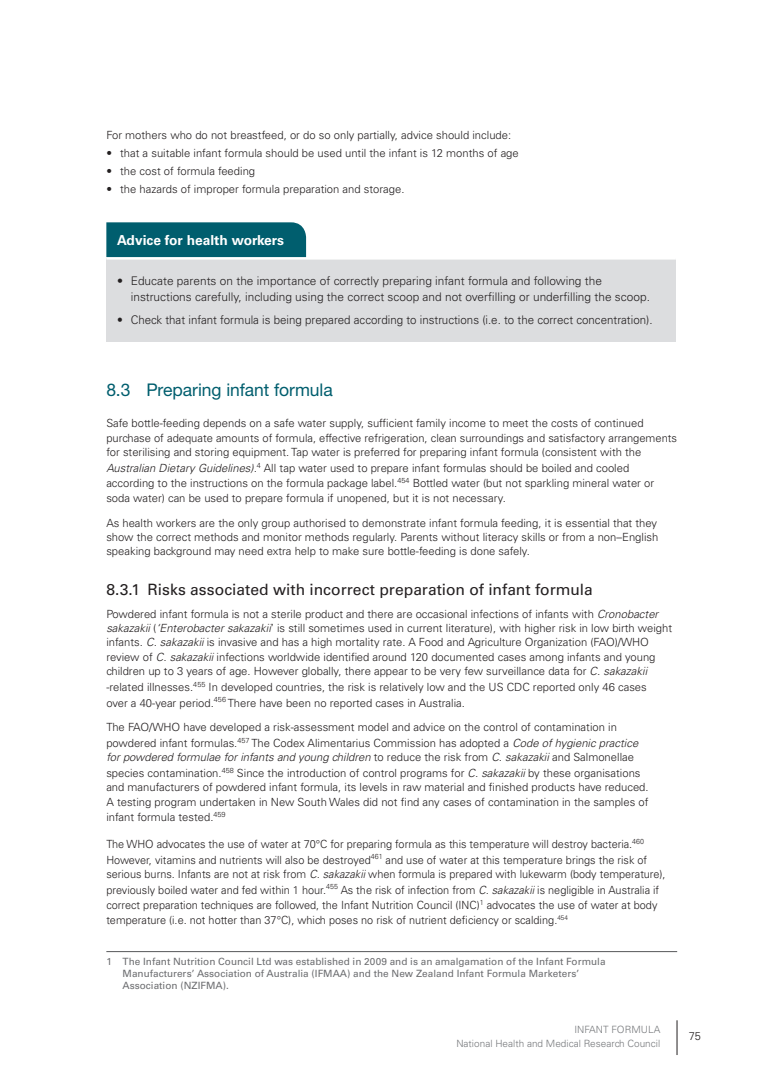
<style>
.page{position:relative;width:780px;height:1088px;background:#fff}
.page>*{position:absolute;margin:0;border:0;box-sizing:border-box;transform-origin:0 0}
.t1{font:17.5px "Helvetica Neue LT Std";letter-spacing:-.005em;color:#005e6e}
.t2{font:15.62px "Univers LT Std";color:#231f20}
.t3{font:700 13.75px "Univers LT Std";color:#fff}
.t4{font:300 11.88px/16.2px "Univers LT Std";color:#231f20}
.t5{font:300 11.25px/14.2px "Univers LT Std";color:#231f20}
.t6{font:10px/11.8px "Univers LT Std";color:#6c6d70}
.t7{font:300 10px/13.4px "Univers LT Std";color:#76787b;text-align:right}
.s1{font-style:italic}
</style>
<div class="page">
<hr style="left:676px;top:1020px;width:1px;height:35px;background:#231f20">
<div style="left:106px;top:258px;width:570px;height:84px;background:#dcdddf"></div>
<hr style="left:106px;top:257px;width:570px;height:3px;background:#fff">
<div style="left:106px;top:222px;width:200px;height:35px;background:#005e6e"></div>
<hr style="left:106px;top:951px;width:571px;height:1px;background:#57585a">
<p class="t5" style="left:106px;top:128px;width:406px">For mothers who do not breastfeed, or do so only partially, advice should include:</p>
<p class="t5" style="left:106px;top:146px;width:414px">• that a suitable infant formula should be used until the infant is 12 months of age</p>
<p class="t5" style="left:106px;top:164px;width:150px">• the cost of formula feeding</p>
<p class="t5" style="left:106px;top:181px;width:299px">• the hazards of improper formula preparation and storage.</p>
<p class="t3" style="left:117px;top:232px;width:169px">Advice for health workers</p>
<p class="t4" style="left:131px;top:272px;width:520px;text-indent:-14px">• Educate parents on the importance of correctly preparing infant formula and following the instructions carefully, including using the correct scoop and not overfilling or underfilling the scoop.</p>
<p class="t4" style="left:117px;top:312px;width:537px">• Check that infant formula is being prepared according to instructions (i.e. to the correct concentration).</p>
<h1 class="t1" style="left:106px;top:379px;width:228px">8.3 Preparing infant formula</h1>
<p class="t5" style="left:106px;top:416px;width:572px">Safe bottle-feeding depends on a safe water supply, sufficient family income to meet the costs of continued purchase of adequate amounts of formula, effective refrigeration, clean surroundings and satisfactory arrangements for sterilising and storing equipment. Tap water is preferred for preparing infant formula (consistent with the</p>
<p class="t5" style="left:106px;top:460px;width:549px;line-height:15.8px"><span class="s1">Australian Dietary Guidelines).</span><sup>4</sup> All tap water used to prepare infant formulas should be boiled and cooled according to the instructions on the formula package label.<sup>454</sup> Bottled water (but not sparkling mineral water or</p>
<p class="t5" style="left:106px;top:490px;width:401px">soda water) can be used to prepare formula if unopened, but it is not necessary.</p>
<p class="t5" style="left:106px;top:515px;width:553px;text-align:justify">As health workers are the only group authorised to demonstrate infant formula feeding, it is essential that they show the correct methods and monitor methods regularly. Parents without literacy skills or from a non–English speaking background may need extra help to make sure bottle-feeding is done safely.</p>
<h2 class="t2" style="left:106px;top:580px;width:488px">8.3.1 Risks associated with incorrect preparation of infant formula</h2>
<p class="t5" style="left:106px;top:607px;width:567px">Powdered infant formula is not a sterile product and there are occasional infections of infants with <span class="s1">Cronobacter sakazakii</span> (<span class="s1">‘Enterobacter sakazakii</span>’ is still sometimes used in current literature), with higher risk in low birth weight infants. <span class="s1">C. sakazakii</span> is invasive and has a high mortality rate. A Food and Agriculture Organization (FAO)/WHO review of <span class="s1">C. sakazakii</span> infections worldwide identified around 120 documented cases among infants and young children up to 3 years of age. However globally, there appear to be very few surveillance data for <span class="s1">C. sakazakii</span></p>
<p class="t5" style="left:106px;top:679px;width:409px">-related illnesses.<sup>455</sup> In developed countries, the risk is relatively low and the US CDC</p>
<p class="t5" style="left:533px;top:679px;width:115px">reported only 46 cases</p>
<p class="t5" style="left:106px;top:695px;width:360px">over a 40-year period.<sup>456</sup> There have been no reported cases in Australia.</p>
<p class="t5" style="left:106px;top:719px;width:533px;line-height:15.8px">The FAO/WHO have developed a risk-assessment model and advice on the control of contamination in powdered infant formulas.<sup>457</sup> The Codex Alimentarius Commission has adopted a <span class="s1">Code of hygienic practice</span></p>
<p class="t5" style="left:106px;top:749px;width:535px;line-height:15.8px"><span class="s1">for powdered formulae for infants and young children</span> to reduce the risk from <span class="s1">C. sakazakii</span> and Salmonellae species contamination.<sup>458</sup> Since the introduction of control programs for <span class="s1">C. sakazakii</span> by these organisations</p>
<p class="t5" style="left:106px;top:780px;width:543px">and manufacturers of powdered infant formula, its levels in raw material and finished products have reduced.<br>A testing program undertaken in New South Wales did not find any cases of contamination in the samples of</p>
<p class="t5" style="left:106px;top:810px;width:121px">infant formula tested.<sup>459</sup></p>
<p class="t5" style="left:106px;top:836px;width:542px;line-height:15.8px">The WHO advocates the use of water at 70°C for preparing formula as this temperature will destroy bacteria.<sup>460<br></sup>However, vitamins and nutrients will also be destroyed<sup>461</sup> and use of water at this temperature brings the risk of</p>
<p class="t5" style="left:106px;top:866px;width:560px;line-height:15.8px">serious burns. Infants are not at risk from <span class="s1">C. sakazakii</span> when formula is prepared with lukewarm (body temperature), previously boiled water and fed within 1 hour.<sup>455</sup> As the risk of infection from <span class="s1">C. sakazakii</span> is negligible in Australia if correct preparation techniques are followed, the Infant N utrition Council (INC)<sup>1</sup> advocates the use of water at body</p>
<p class="t5" style="left:106px;top:912px;width:463px">temperature (i.e. not hotter than 37°C), which poses no risk of nutrient deficiency or scalding.<sup>454</sup></p>
<p class="t6" style="left:123px;top:956px;width:484px;text-indent:-16px">1 The Infant Nutrition Council Ltd was established in 2009 and is an amalgamation of the Infant Formula<br>Manufacturers’ Association of Australia (IFMAA) and the New Zealand Infant Formula Marketers’<br>Association (NZIFMA).</p>
<p class="t7" style="left:456px;top:1023px;width:205px">Infant formu la<br>National Health and Medical Research Council</p>
<p class="t5" style="left:688px;top:1028px;width:14px">75</p>
</div>
